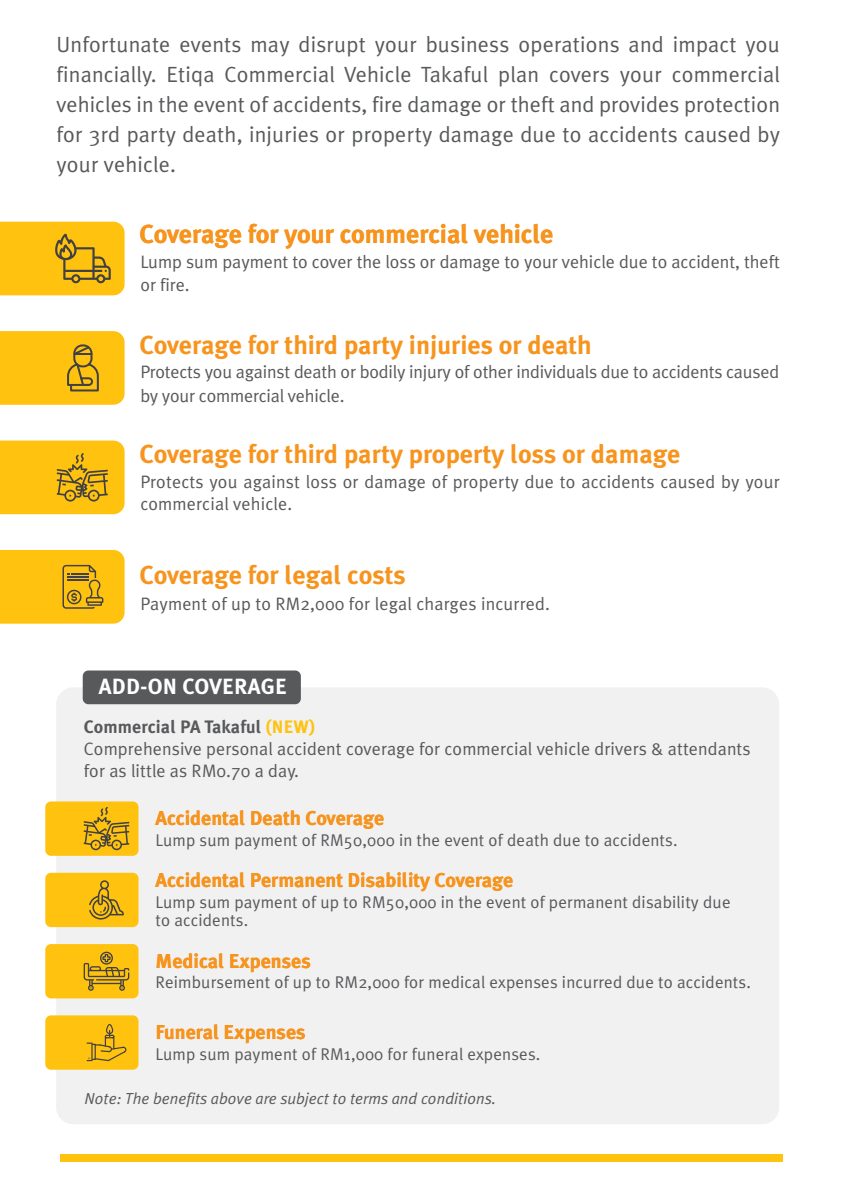
<style>
.page{position:relative;width:842px;height:1191px;background:#fff}
.page>*{position:absolute;margin:0;border:0;box-sizing:border-box;transform-origin:0 0}
.t1{font:700 26px "Meta Plus";color:#f7941e}
.t2{font:22px/30px "Meta Plus";letter-spacing:.01em;color:#58595b;text-align:justify}
.t3{font:700 22px "Meta Plus";letter-spacing:.01em;color:#fff}
.t4{font:700 20px "Meta Plus";color:#f7941e}
.t5{font:18px/22px "Meta Plus";letter-spacing:.005em;color:#58595b}
.t6{font:17px/18px "Meta Plus";letter-spacing:.01em;color:#58595b}
.t7{font:italic 16px "Meta Plus";color:#58595b}
.s1{font-weight:700}
.s2{font-weight:700;color:#ffc20e}
</style>
<div class="page">
<div style="left:60px;top:1153px;width:722px;height:8px;background:#ffc20e"></div>
<svg style="left:0;top:331px;width:125px;height:74px;background:#f5bc13"></svg>
<svg style="left:0;top:550px;width:125px;height:73px;background:#f3ba13"></svg>
<svg style="left:0;top:440px;width:125px;height:74px;background:#f1b915"></svg>
<svg style="left:0;top:222px;width:125px;height:73px;background:#f0b813"></svg>
<div style="left:56px;top:687px;width:723px;height:437px;background:#f1f1f2;border-radius:17px"></div>
<div style="left:45px;top:872px;width:93px;height:55px;background:#ffc20e;border-radius:6px"></div>
<div style="left:45px;top:944px;width:93px;height:54px;background:#ffc20e;border-radius:6px"></div>
<div style="left:45px;top:1015px;width:93px;height:54px;background:#ffc20e;border-radius:6px"></div>
<div style="left:45px;top:801px;width:93px;height:54px;background:#ffc20e;border-radius:6px"></div>
<svg style="left:87px;top:1024px;width:39px;height:37px"></svg>
<svg style="left:84px;top:951px;width:45px;height:39px"></svg>
<svg style="left:89px;top:880px;width:35px;height:39px"></svg>
<svg style="left:84px;top:807px;width:45px;height:43px"></svg>
<div style="left:83px;top:670px;width:218px;height:34px;background:#58595b;border-radius:6px"></div>
<p class="t2" style="left:56px;top:29px;width:725px">Unfortunate events may disrupt your business operations and impact you financially. Etiqa Commercial Vehicle Takaful plan covers your commercial vehicles in the event of accidents, fire damage or theft and provides protection for 3rd party death, injuries or property damage due to accidents caused by your vehicle.</p>
<h1 class="t1" style="left:139px;top:219px;width:416px">Coverage for your commercial vehicle</h1>
<p class="t5" style="left:140px;top:251px;width:641px">Lump sum payment to cover the loss or damage to your vehicle due to accident, theft or fire.</p>
<h1 class="t1" style="left:139px;top:330px;width:454px">Coverage for third party injuries or death</h1>
<p class="t5" style="left:140px;top:359px;width:640px;line-height:24px">Protects you against death or bodily injury of other individuals due to accidents caused by your commercial vehicle.</p>
<h1 class="t1" style="left:139px;top:438px;width:542px">Coverage for third party property loss or damage</h1>
<p class="t5" style="left:140px;top:471px;width:641px">Protects you against loss or damage of property due to accidents caused by your commercial vehicle.</p>
<h1 class="t1" style="left:139px;top:560px;width:268px">Coverage for legal costs</h1>
<p class="t5" style="left:140px;top:592px;width:411px">Payment of up to RM2,000 for legal charges incurred.</p>
<p class="t3" style="left:99px;top:674px;width:189px">ADD-ON COVERAGE</p>
<p class="t5" style="left:84px;top:715px;width:668px"><span class="s1">Commercial PA Takaful</span> <span class="s2">(NEW)<br></span>Comprehensive personal accident coverage for commercial vehicle drivers &amp; attendants for as little as RM0.70 a day.</p>
<p class="t4" style="left:155px;top:806px;width:230px">Accidental Death Coverage</p>
<p class="t6" style="left:155px;top:830px;width:524px">Lump sum payment of RM50,000 in the event of death due to accidents.</p>
<p class="t4" style="left:155px;top:868px;width:359px">Accidental Permanent Disability Coverage</p>
<p class="t6" style="left:155px;top:893px;width:577px">Lump sum payment of up to RM50,000 in the event of permanent disability due to accidents.</p>
<p class="t4" style="left:155px;top:949px;width:157px">Medical Expenses</p>
<p class="t6" style="left:155px;top:973px;width:597px">Reimbursement of up to RM2,000 for medical expenses incurred due to accidents.</p>
<p class="t4" style="left:155px;top:1020px;width:152px">Funeral Expenses</p>
<p class="t6" style="left:155px;top:1044px;width:386px">Lump sum payment of RM1,000 for funeral expenses.</p>
<p class="t7" style="left:84px;top:1089px;width:413px">Note: The benefits above are subject to terms and conditions.</p>
</div>
